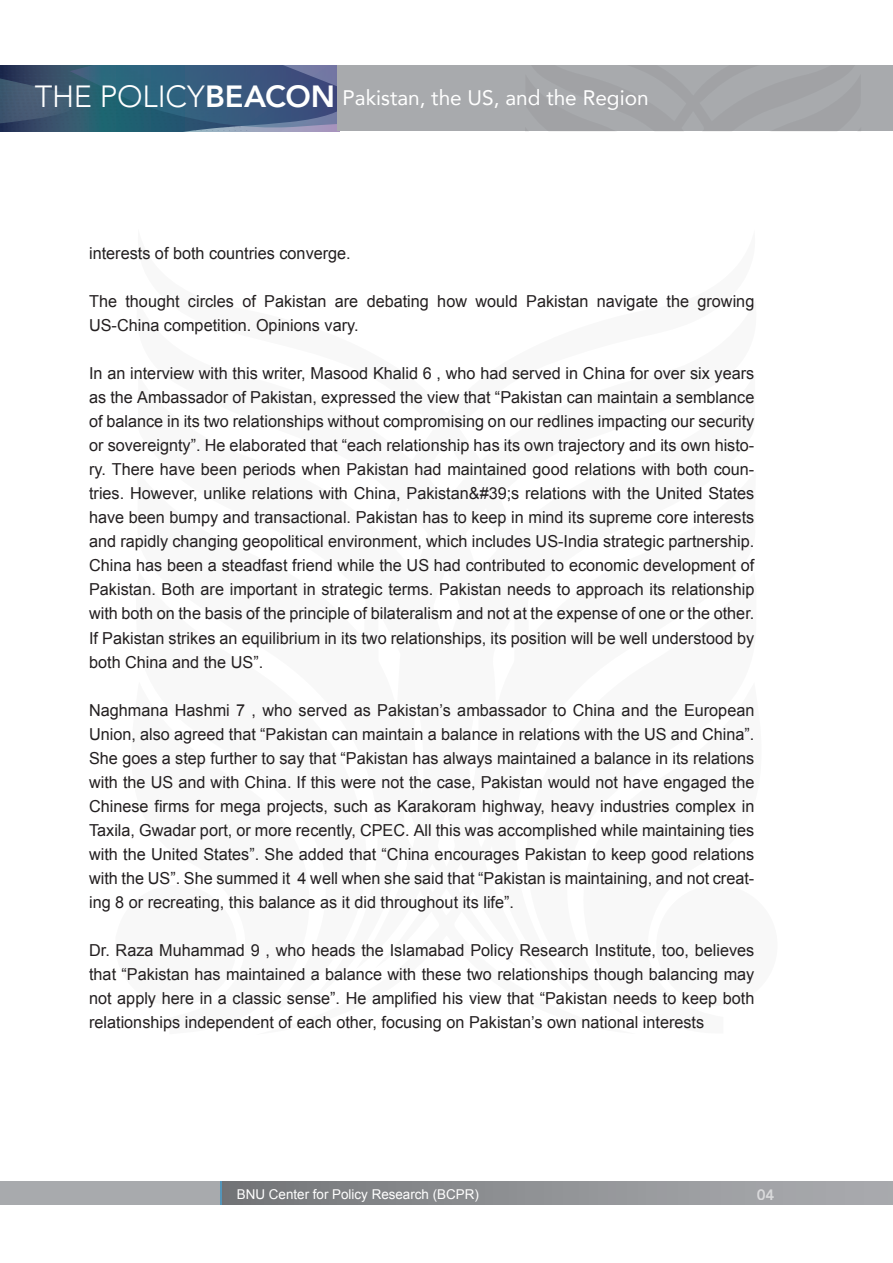
<style>
.page{position:relative;width:893px;height:1263px;background:#fff}
.page>*{position:absolute;margin:0;border:0;box-sizing:border-box;transform-origin:0 0}
.t1{font:21px "Avenir";color:#fff}
.t2{font:16.5px/24px "Arial";color:#231f20;text-align:justify}
.t3{font:800 15px "Avenir";color:#fff}
.t4{font:13.5px "Arial";color:#fff}
.s1{font-weight:300;font-size:30.6px}
.s2{font-weight:800;font-size:30.6px}
</style>
<div class="page">
<div style="left:656px;top:885px;width:122px;height:121px;background:#f8f8f8;border-radius:50%"></div>
<div style="left:0;top:1181px;width:318px;height:24px;background:#a8aaad"></div>
<div style="left:220px;top:1181px;width:673px;height:24px;background:linear-gradient(to right,#747679,#adaeb2)"></div>
<hr style="left:220px;top:1181px;width:2px;height:24px;background:#5495b9">
<svg style="left:0;top:65px;width:340px;height:66px;background:#395c7a"></svg>
<div style="left:337px;top:66px;width:556px;height:65px;background:#a8aaad"></div>
<p class="t1" style="left:35px;top:81px;width:615px"><span class="s1">THE POLICY</span><span class="s2">BEACON</span> Pakistan, the US, and the Region</p>
<p class="t2" style="left:89px;top:242px;width:263px">interests of both countries converge.</p>
<p class="t2" style="left:89px;top:290px;width:667px">The thought circles of Pakistan are debating how would Pakistan navigate the growing<br>US-China competition. Opinions vary.</p>
<p class="t2" style="left:89px;top:362px;width:667px">In an interview with this writer, Masood Khalid 6 , who had served in China for over six years as the Ambassador of Pakistan, expressed the view that “Pakistan can maintain a semblance of balance in its two relationships without compromising on our redlines impacting our security or sovereignty”. He elaborated that “each relationship has its own trajectory and its own histo&shy;ry. There have been periods when Pakistan had maintained good relations with both coun&shy;tries. However, unlike relations with China, Pakistan&amp;#39;s relations with the United States have been bumpy and transactional. Pakistan has to keep in mind its supreme core interests and rapidly changing geopolitical environment, which includes US-India strategic partnership.<br>China has been a steadfast friend while the US had contributed to economic development of Pakistan. Both are important in strategic terms. Pakistan needs to approach its relationship with both on the basis of the principle of bilateralism and not at the expense of one or the other.<br>If Pakistan strikes an equilibrium in its two relationships, its position will be well understood by both China and the US”.</p>
<p class="t2" style="left:89px;top:698px;width:667px">Naghmana Hashmi 7 , who served as Pakistan’s ambassador to China and the European Union, also agreed that “Pakistan can maintain a balance in relations with the US and China”.<br>She goes a step further to say that “Pakistan has always maintained a balance in its relations with the US and with China. If this were not the case, Pakistan would not have engaged the Chinese firms for mega projects, such as Karakoram highway, heavy industries complex in Taxila, Gwadar port, or more recently, CPEC. All this was accomplished while maintaining ties with the United States”. She added that “China encourages Pakistan to keep good relations with the US”. She summed it 4 well when she said that “Pakistan is maintaining, and not creat&shy;ing 8 or recreating, this balance as it did throughout its life”.</p>
<p class="t2" style="left:89px;top:938px;width:667px">Dr. Raza Muhammad 9 , who heads the Islamabad Policy Research Institute, too, believes that “Pakistan has maintained a balance with these two relationships though balancing may not apply here in a classic sense”. He amplified his view that “Pakistan needs to keep both relationships independent of each other, focusing on Pakistan’s own national interests</p>
<p class="t4" style="left:237px;top:1185px;width:243px">BNU Center for Policy Research (BCPR)</p>
<p class="t3" style="left:756px;top:1183px;width:19px">04</p>
</div>
